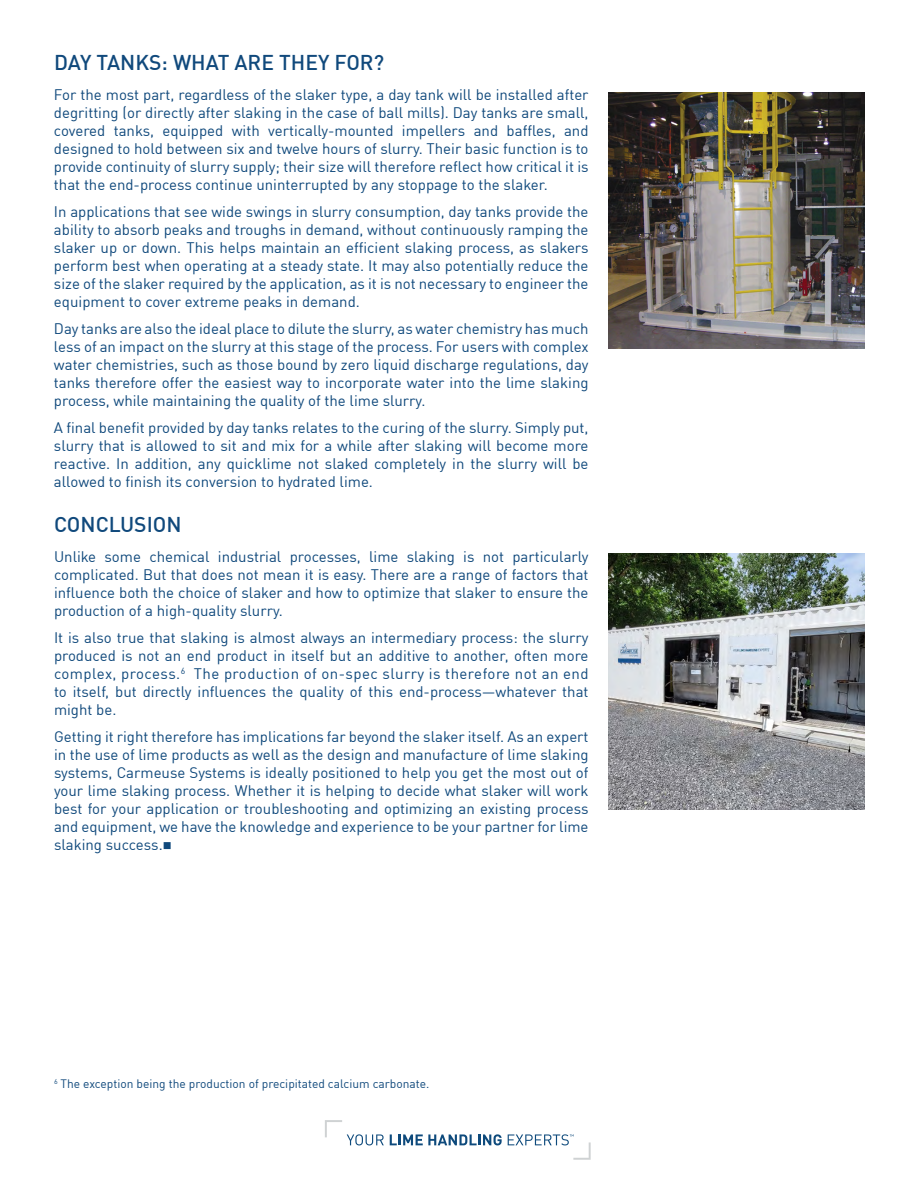
<style>
.page{position:relative;width:918px;height:1188px;background:#fff}
.page>*{position:absolute;margin:0;border:0;box-sizing:border-box;transform-origin:0 0}
.t1{font:500 21px "DIN Offc";color:#10497c}
.t2{font:15px/18px "DIN Offc";color:#10497c;text-align:justify}
.t3{font:12px "DIN Offc";color:#10497c}
</style>
<div class="page">
<svg style="left:390px;top:1134px;width:112px;height:11px"></svg>
<svg style="left:325px;top:1120px;width:59px;height:25px"></svg>
<svg style="left:508px;top:1134px;width:83px;height:26px"></svg>
<img style="left:608px;top:92px;width:257px;height:257px">
<img style="left:608px;top:553px;width:257px;height:257px">
<h1 class="t1" style="left:54px;top:49px;width:332px">DAY TANKS: WHAT ARE THEY FOR?</h1>
<p class="t2" style="left:54px;top:86px;width:536px">For the most part, regardless of the slaker type, a day tank will be installed after degritting (or directly after slaking in the case of ball mills). Day tanks are small, covered tanks, equipped with vertically-mounted impellers and baffles, and designed to hold between six and twelve hours of slurry. Their basic function is to provide continuity of slurry supply; their size will therefore reflect how critical it is that the end-process continue uninterrupted by any stoppage to the slaker.</p>
<p class="t2" style="left:54px;top:203px;width:536px">In applications that see wide swings in slurry consumption, day tanks provide the ability to absorb peaks and troughs in demand, without continuously ramping the slaker up or down. This helps maintain an efficient slaking process, as slakers perform best when operating at a steady state. It may also potentially reduce the size of the slaker required by the application, as it is not necessary to engineer the equipment to cover extreme peaks in demand.</p>
<p class="t2" style="left:54px;top:320px;width:536px">Day tanks are also the ideal place to dilute the slurry, as water chemistry has much less of an impact on the slurry at this stage of the process. For users with complex water chemistries, such as those bound by zero liquid discharge regulations, day tanks therefore offer the easiest way to incorporate water into the lime slaking process, while maintaining the quality of the lime slurry.</p>
<p class="t2" style="left:54px;top:419px;width:536px">A final benefit provided by day tanks relates to the curing of the slurry. Simply put, slurry that is allowed to sit and mix for a while after slaking will become more reactive. In addition, any quicklime not slaked completely in the slurry will be allowed to finish its conversion to hydrated lime.</p>
<h1 class="t1" style="left:54px;top:511px;width:129px">CONCLUSION</h1>
<p class="t2" style="left:54px;top:548px;width:536px">Unlike some chemical industrial processes, lime slaking is not particularly complicated. But that does not mean it is easy. There are a range of factors that influence both the choice of slaker and how to optimize that slaker to ensure the production of a high-quality slurry.</p>
<p class="t2" style="left:54px;top:629px;width:536px">It is also true that slaking is almost always an intermediary process: the slurry produced is not an end product in itself but an additive to another, often more complex, process.<sup>6</sup> The production of on-spec slurry is therefore not an end to itself, but directly influences the quality of this end-process—whatever that might be.</p>
<p class="t2" style="left:54px;top:728px;width:536px">Getting it right therefore has implications far beyond the slaker itself. As an expert in the use of lime products as well as the design and manufacture of lime slaking systems, Carmeuse Systems is ideally positioned to help you get the most out of your lime slaking process. Whether it is helping to decide what slaker will work best for your application or troubleshooting and optimizing an existing process and equipment, we have the knowledge and experience to be your partner for lime slaking success.■</p>
<p class="t3" style="left:54px;top:1076px;width:377px"><sup>6</sup> The exception being the production of precipitated calcium carbonate.</p>
</div>
